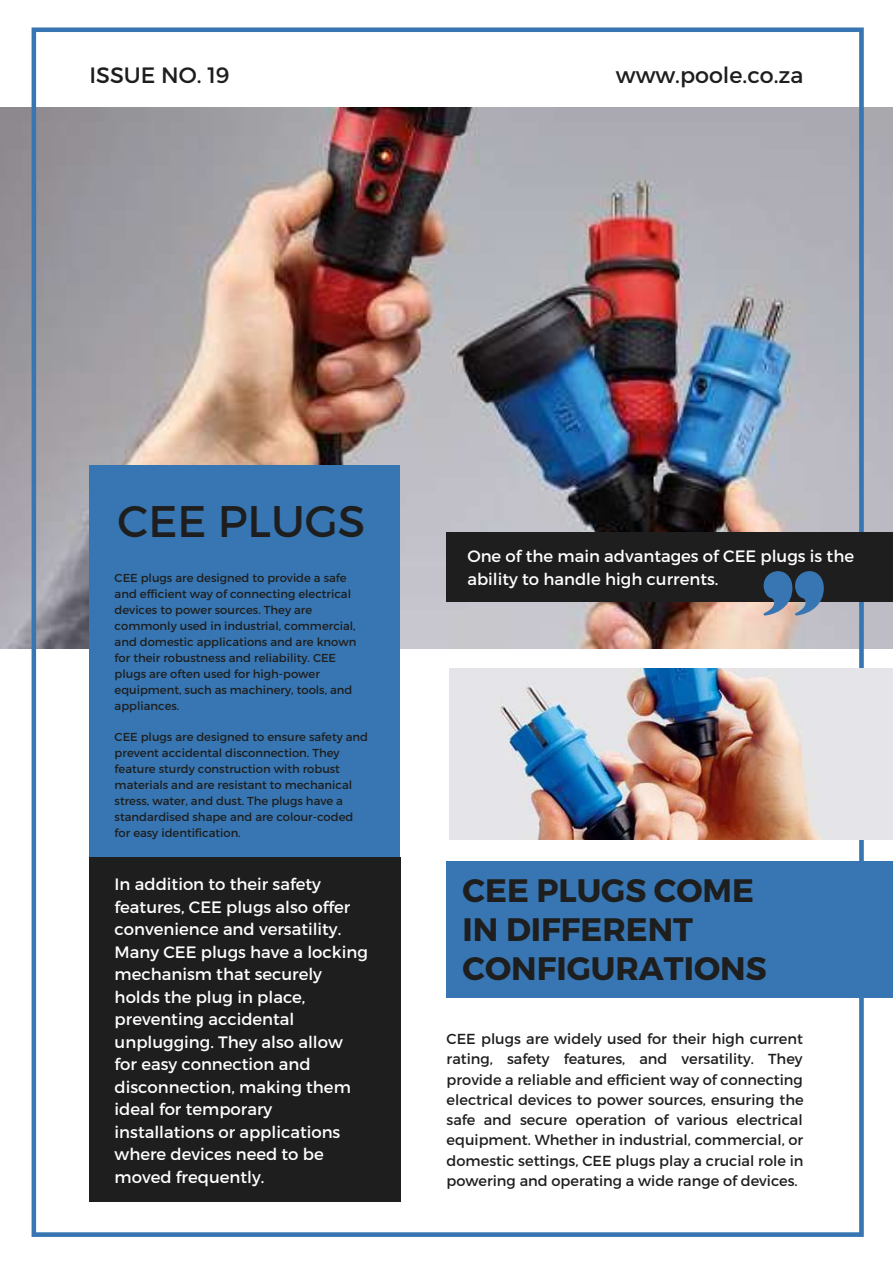
<style>
.page{position:relative;width:893px;height:1264px;background:#fff}
.page>*{position:absolute;margin:0;border:0;box-sizing:border-box;transform-origin:0 0}
.t1{font:44.1px "Montserrat";color:#1e1e1e}
.t2{font:700 32.4px/38.5px "Montserrat";color:#1e1e1e}
.t3{font:22.2px "Montserrat";color:#1e1e1e}
.t4{font:16.5px/22.5px "Montserrat";color:#fff}
.t5{font:14.55px/20.2px "Montserrat";color:#1e1e1e;text-align:justify}
.t6{font:11.55px/15.9px "Montserrat";color:#1e1e1e}
</style>
<div class="page">
<img style="left:0;top:107px;width:892px;height:541px">
<img style="left:32px;top:27px;width:831px;height:1209px">
<img style="left:449px;top:668px;width:443px;height:171px">
<div style="left:89px;top:465px;width:310px;height:724px;background:#3776b2"></div>
<div style="left:446px;top:860px;width:446px;height:137px;background:#3776b2"></div>
<div style="left:446px;top:532px;width:446px;height:69px;background:#1e1e1e"></div>
<div style="left:89px;top:857px;width:311px;height:344px;background:#1e1e1e"></div>
<svg style="left:763px;top:571px;width:60px;height:44px;background:#50749a"></svg>
<h3 class="t3" style="left:89px;top:61px;width:141px">ISSUE NO. 19</h3>
<h3 class="t3" style="left:615px;top:60px;width:189px">www.poole.co.za</h3>
<h1 class="t1" style="left:118px;top:493px;width:249px">CEE PLUGS</h1>
<p class="t6" style="left:115px;top:570px;width:243px">CEE plugs are designed to provide a safe and efficient way of connecting electrical devices to power sources. They are commonly used in industrial, commercial, and domestic applications and are known for their robustness and reliability. CEE plugs are often used for high-power equipment, such as machinery, tools, and appliances.</p>
<p class="t6" style="left:115px;top:728px;width:255px">CEE plugs are designed to ensure safety and prevent accidental disconnection. They feature sturdy construction with robust materials and are resistant to mechanical stress, water, and dust. The plugs have a standardised shape and are colour-coded for easy identification.</p>
<p class="t4" style="left:115px;top:872px;width:255px">In addition to their safety features, CEE plugs also offer convenience and versatility.<br>Many CEE plugs have a locking mechanism that securely holds the plug in place, preventing accidental unplugging. They also allow for easy connection and disconnection, making them ideal for temporary installations or applications where devices need to be moved frequently.</p>
<h3 class="t4" style="left:467px;top:544px;width:388px">One of the main advantages of CEE plugs is the ability to handle high currents.</h3>
<h2 class="t2" style="left:462px;top:870px;width:305px">CEE PLUGS COME<br>IN DIFFERENT<br>CONFIGURATIONS</h2>
<p class="t5" style="left:446px;top:1028px;width:358px">CEE plugs are widely used for their high current rating, safety features, and versatility. They provide a reliable and efficient way of connecting electrical devices to power sources, ensuring the safe and secure operation of various electrical equipment. Whether in industrial, commercial, or domestic settings, CEE plugs play a crucial role in powering and operating a wide range of devices.</p>
</div>
